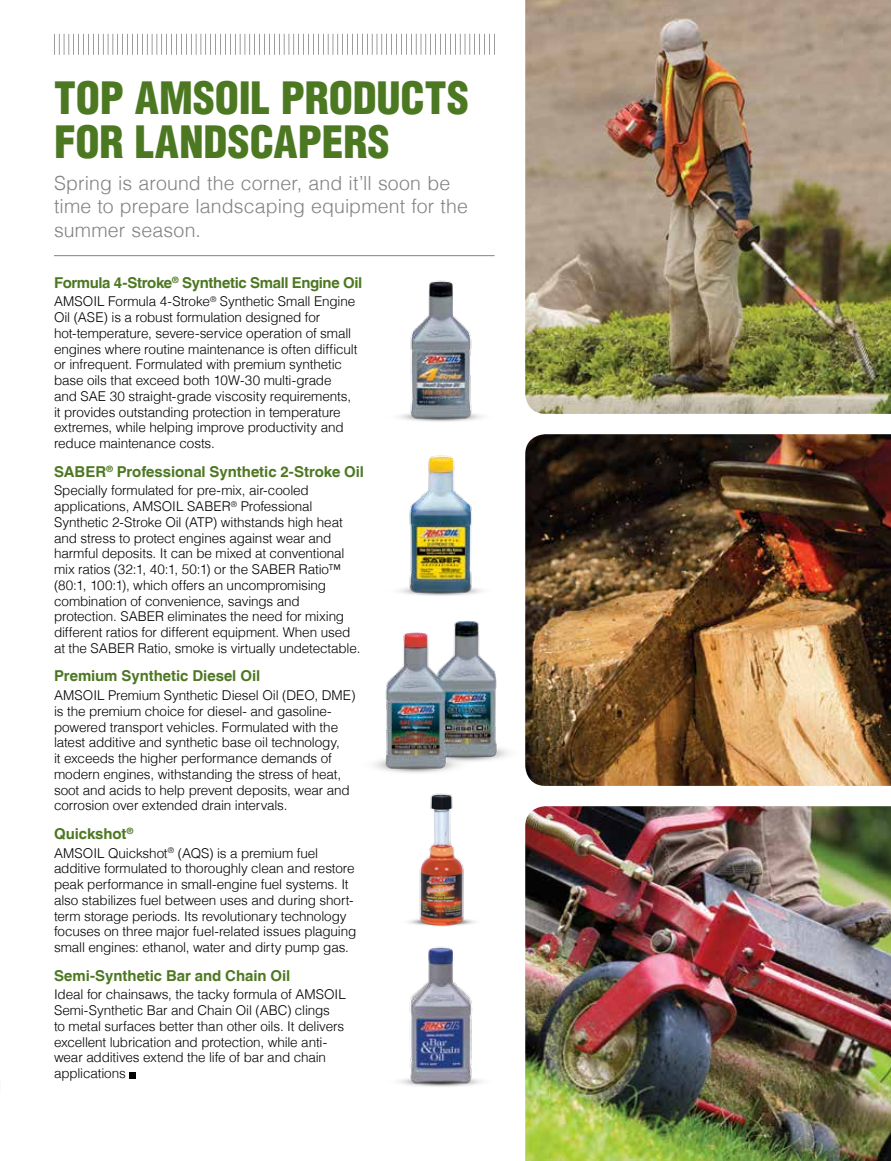
<style>
.page{position:relative;width:891px;height:1161px;background:#fff}
.page>*{position:absolute;margin:0;border:0;box-sizing:border-box;transform-origin:0 0}
.t1{font:900 condensed 43.5px/45px "Helvetica LT";letter-spacing:-.005em;color:#4d7822}
.t2{font:300 19.5px/23.4px "Helvetica LT";letter-spacing:.005em;color:#808285}
.t3{font:700 15px "Helvetica LT";letter-spacing:-.01em;color:#4d7822}
.t4{font:300 13.5px/15.8px "Helvetica LT";letter-spacing:-.01em;color:#000}
</style>
<div class="page">
<svg style="left:129px;top:1072px;width:6px;height:6px"></svg>
<hr style="left:54px;top:255px;width:441px;height:1px;background:#000">
<svg style="left:54px;top:34px;width:441px;height:21px"></svg>
<img style="left:399px;top:280px;width:83px;height:142px">
<img style="left:399px;top:455px;width:83px;height:141px">
<img style="left:374px;top:621px;width:134px;height:152px">
<img style="left:408px;top:793px;width:67px;height:134px">
<img style="left:399px;top:946px;width:83px;height:141px">
<img style="left:525px;top:806px;width:366px;height:355px">
<img style="left:525px;top:0;width:366px;height:414px">
<img style="left:525px;top:434px;width:366px;height:352px">
<h1 class="t1" style="left:54px;top:75px;width:393px">TOP AMSOIL PRODUCTS<br>FOR LANDSCAPERS</h1>
<h2 class="t2" style="left:54px;top:171px;width:415px">Spring is around the corner, and it’ll soon be time to prepare landscaping equipment for the summer season.</h2>
<p class="t3" style="left:54px;top:273px;width:310px">Formula 4-Stroke<sup>®</sup> Synthetic Small Engine Oil</p>
<p class="t4" style="left:54px;top:294px;width:305px">AMSOIL Formula 4-Stroke<sup>®</sup> Synthetic Small Engine Oil (ASE) is a robust formulation designed for hot-temperature, severe-service operation of small engines where routine maintenance is often difficult or infrequent. Formulated with premium synthetic base oils that exceed both 10W-30 multi-grade and SAE 30 straight-grade viscosity requirements, it provides outstanding protection in temperature extremes, while helping improve productivity and reduce maintenance costs.</p>
<p class="t3" style="left:54px;top:462px;width:311px">SABER<sup>®</sup> Professional Synthetic 2-Stroke Oil</p>
<p class="t4" style="left:54px;top:483px;width:308px">Specially formulated for pre-mix, air-cooled applications, AMSOIL SABER<sup>®</sup> Professional Synthetic 2-Stroke Oil (ATP) withstands high heat and stress to protect engines against wear and harmful deposits. It can be mixed at conventional mix ratios (32:1, 40:1, 50:1) or the SABER Ratio™ (80:1, 100:1), which offers an uncompromising combination of convenience, savings and protection. SABER eliminates the need for mixing different ratios for different equipment. When used at the SABER Ratio, smoke is virtually undetectable.</p>
<p class="t3" style="left:54px;top:667px;width:208px">Premium Synthetic Diesel Oil</p>
<p class="t4" style="left:54px;top:687px;width:303px">AMSOIL Premium Synthetic Diesel Oil (DEO, DME) is the premium choice for diesel- and gasoline&shy;powered transport vehicles. Formulated with the latest additive and synthetic base oil technology,<br>it exceeds the higher performance demands of modern engines, withstanding the stress of heat, soot and acids to help prevent deposits, wear and corrosion over extended drain intervals.</p>
<p class="t3" style="left:54px;top:824px;width:81px">Quickshot<sup>®</sup></p>
<p class="t4" style="left:54px;top:845px;width:304px">AMSOIL Quickshot<sup>®</sup> (AQS) is a premium fuel additive formulated to thoroughly clean and restore peak performance in small-engine fuel systems. It also stabilizes fuel between uses and during short&shy;term storage periods. Its revolutionary technology focuses on three major fuel-related issues plaguing small engines: ethanol, water and dirty pump gas.</p>
<p class="t3" style="left:54px;top:966px;width:238px">Semi-Synthetic Bar and Chain Oil</p>
<p class="t4" style="left:54px;top:987px;width:293px">Ideal for chainsaws, the tacky formula of AMSOIL Semi-Synthetic Bar and Chain Oil (ABC) clings<br>to metal surfaces better than other oils. It delivers excellent lubrication and protection, while anti&shy;wear additives extend the life of bar and chain applications</p>
</div>
